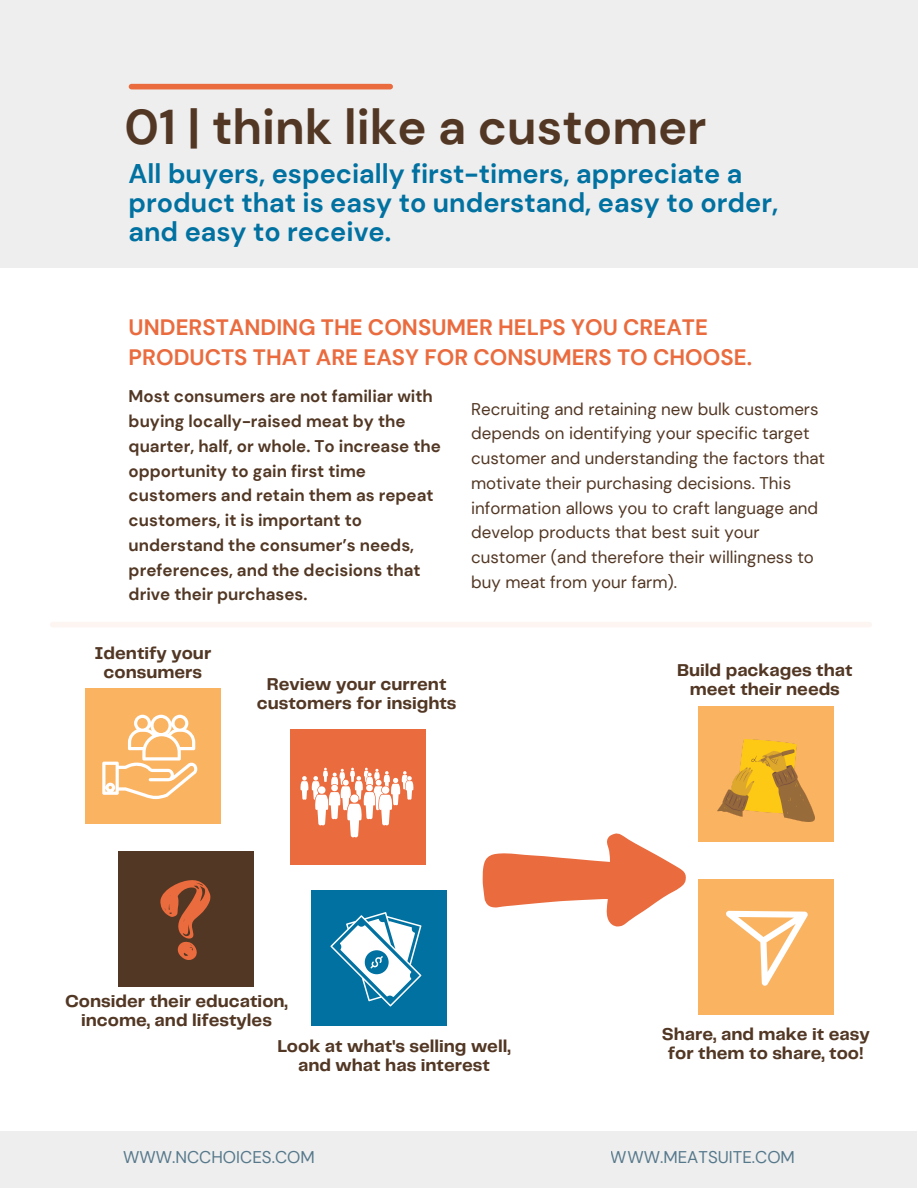
<style>
.page{position:relative;width:918px;height:1188px;background:#fff}
.page>*{position:absolute;margin:0;border:0;box-sizing:border-box;transform-origin:0 0}
.t1{font:700 48.75px "DM Sans";color:#523724}
.t2{font:700 27px/29.2px "DM Sans";color:#0071a0}
.t3{font:700 22.35px/30.3px "DM Sans";color:#ea6b3e}
.t4{font:700 17.85px/19.2px "Telegraf";color:#523724;text-align:center}
.t5{font:16.95px/24.8px "DM Sans";color:#523724}
.t6{font:700 16.95px/24.8px "DM Sans";color:#523724}
.t7{font:16.95px "DM Sans";color:#003553}
</style>
<div class="page">
<div style="left:118px;top:851px;width:135px;height:135px;background:#523724"></div>
<div style="left:290px;top:729px;width:136px;height:136px;background:#ea6b3e"></div>
<div style="left:311px;top:890px;width:135px;height:136px;background:#0071a0"></div>
<div style="left:698px;top:707px;width:135px;height:135px;background:#fab361"></div>
<div style="left:0;top:0;width:918px;height:268px;background:#eee"></div>
<div style="left:0;top:1131px;width:917px;height:57px;background:#eee"></div>
<div style="left:131px;top:84px;width:259px;height:5px;background:#ea6b3e"></div>
<div style="left:53px;top:622px;width:816px;height:5px;background:#fdf5f2"></div>
<div style="left:85px;top:689px;width:136px;height:135px;background:#fab361"></div>
<svg style="left:102px;top:715px;width:96px;height:84px"></svg>
<div style="left:698px;top:879px;width:135px;height:135px;background:#fab361"></div>
<svg style="left:160px;top:880px;width:51px;height:80px"></svg>
<svg style="left:300px;top:768px;width:114px;height:69px"></svg>
<img style="left:718px;top:739px;width:96px;height:82px">
<svg style="left:330px;top:912px;width:91px;height:94px"></svg>
<svg style="left:726px;top:911px;width:82px;height:75px"></svg>
<svg style="left:483px;top:833px;width:203px;height:94px"></svg>
<h1 class="t1" style="left:125px;top:96px;width:583px">01 | think like a customer</h1>
<h2 class="t2" style="left:129px;top:159px;width:651px">All buyers, especially first-timers, appreciate a product that is easy to understand, easy to order, and easy to receive.</h2>
<h3 class="t3" style="left:129px;top:312px;width:625px">UNDERSTANDING THE CONSUMER HELPS YOU CREATE<br>PRODUCTS THAT ARE EASY FOR CONSUMERS TO CHOOSE.</h3>
<p class="t6" style="left:129px;top:384px;width:314px">Most consumers are not familiar with buying locally-raised meat by the quarter, half, or whole. To increase the opportunity to gain first time customers and retain them as repeat customers, it is important to understand the consumer’s needs, preferences, and the decisions that drive their purchases.</p>
<p class="t5" style="left:471px;top:396px;width:355px">Recruiting and retaining new bulk customers depends on identifying your specific target customer and understanding the factors that motivate their purchasing decisions. This information allows you to craft language and develop products that best suit your customer (and therefore their willingness to buy meat from your farm).</p>
<p class="t4" style="left:94px;top:644px;width:118px">Identify your consumers</p>
<p class="t4" style="left:257px;top:675px;width:201px">Review your current customers for insights</p>
<p class="t4" style="left:65px;top:992px;width:224px">Consider their education, income, and lifestyles</p>
<p class="t4" style="left:277px;top:1037px;width:235px">Look at what's selling well, and what has interest</p>
<p class="t4" style="left:677px;top:661px;width:177px">Build packages that meet their needs</p>
<p class="t4" style="left:662px;top:1026px;width:209px">Share, and make it easy for them to share, too!</p>
<p class="t7" style="left:123px;top:1146px;width:193px">WWW.NCCHOICES.COM</p>
<p class="t7" style="left:611px;top:1146px;width:186px">WWW.MEATSUITE.COM</p>
</div>
